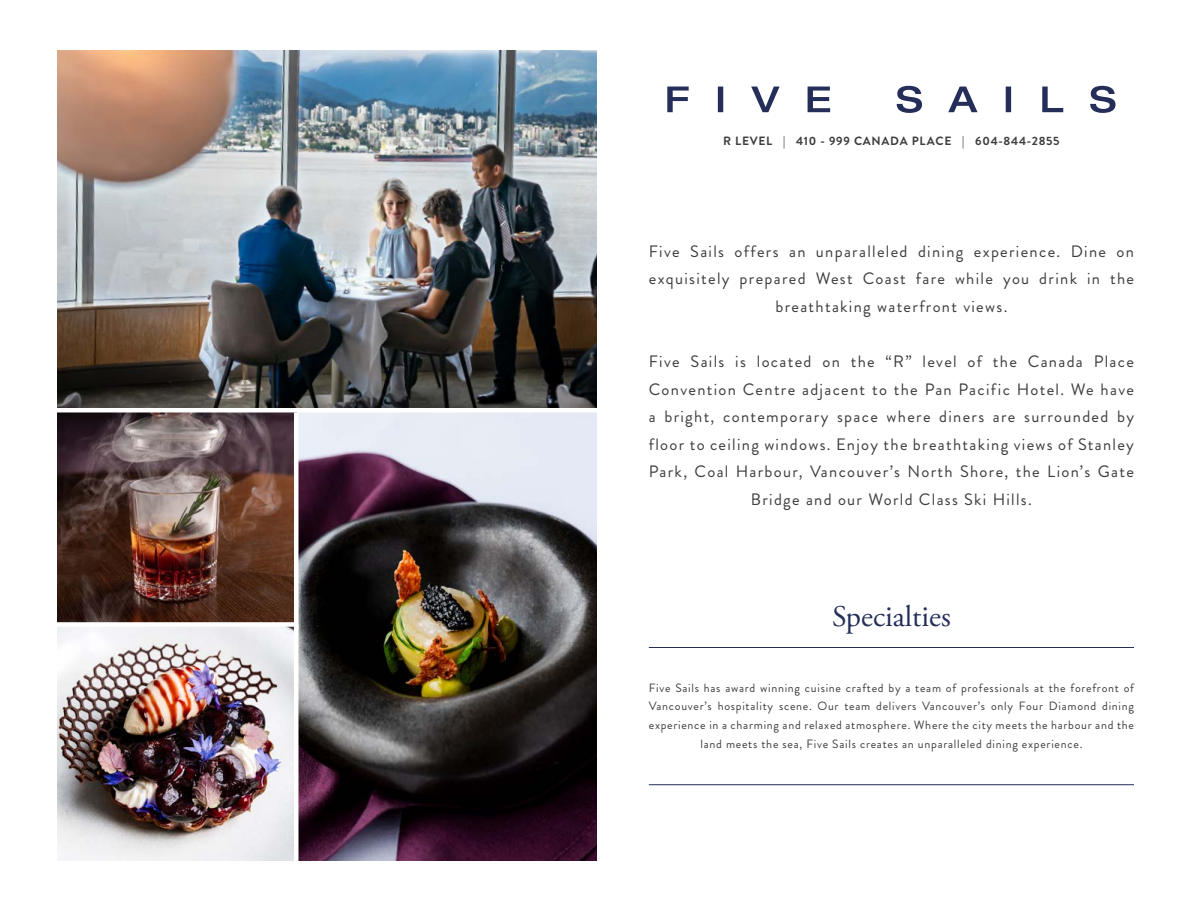
<style>
.page{position:relative;width:1188px;height:918px;background:#fff}
.page>*{position:absolute;margin:0;border:0;box-sizing:border-box;transform-origin:0 0}
.t1{font:30px "Adobe Garamond Pro";color:#242e59}
.t2{font:16.5px/27.6px "Brandon Grotesque";letter-spacing:.08em;color:#3d3d3f;text-align:center}
.t3{font:12px/18.6px "Brandon Grotesque";letter-spacing:.06em;color:#3d3d3f;text-align:center}
.t4{font:700 12px "Brandon Grotesque";letter-spacing:.06em;color:#3d3d3f}
</style>
<div class="page">
<hr style="left:649px;top:647px;width:485px;height:1px;background:#242e59">
<hr style="left:649px;top:784px;width:485px;height:1px;background:#242e59">
<svg style="left:667px;top:86px;width:449px;height:27px"></svg>
<img style="left:298px;top:412px;width:299px;height:449px">
<img style="left:57px;top:412px;width:237px;height:210px">
<img style="left:57px;top:51px;width:540px;height:357px">
<img style="left:57px;top:627px;width:237px;height:234px">
<p class="t4" style="left:723px;top:132px;width:338px">R LEVEL | 410 - 999 CANADA PLACE | 604-844-2855</p>
<p class="t2" style="left:649px;top:237px;width:487px">Five Sails offers an unparalleled dining experience. Dine on exquisitely prepared West Coast fare while you drink in the breathtaking waterfront views.</p>
<p class="t2" style="left:649px;top:348px;width:487px">Five Sails is located on the “R” level of the Canada Place Convention Centre adjacent to the Pan Pacific Hotel. We have a bright, contemporary space where diners are surrounded by floor to ceiling windows. Enjoy the breathtaking views of Stanley Park, Coal Harbour, Vancouver’s North Shore, the Lion’s Gate Bridge and our World Class Ski Hills.</p>
<h1 class="t1" style="left:832px;top:598px;width:120px">Specialties</h1>
<p class="t3" style="left:649px;top:679px;width:487px">Five Sails has award winning cuisine crafted by a team of professionals at the forefront of Vancouver’s hospitality scene. Our team delivers Vancouver’s only Four Diamond dining experience in a charming and relaxed atmosphere. Where the city meets the harbour and the land meets the sea, Five Sails creates an unparalleled dining experience.</p>
</div>
